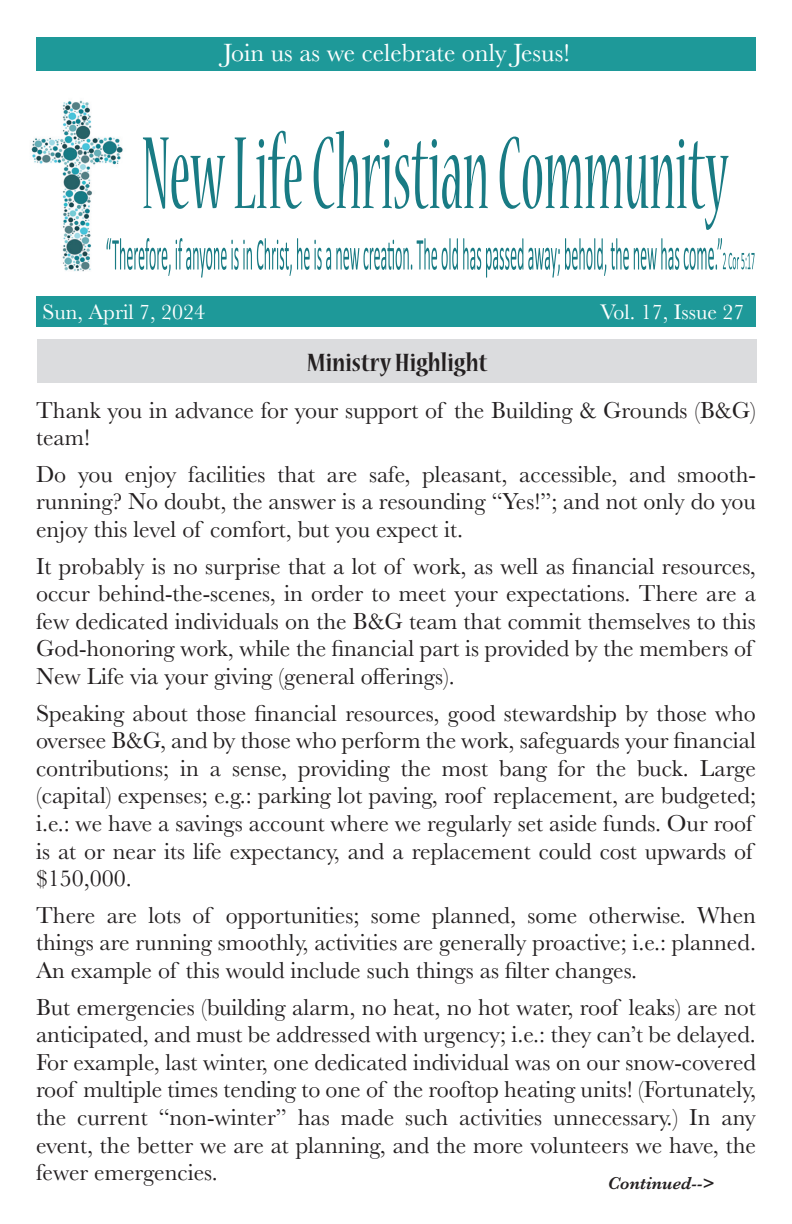
<style>
.page{position:relative;width:792px;height:1224px;background:#fff}
.page>*{position:absolute;margin:0;border:0;box-sizing:border-box;transform-origin:0 0}
.t1{font:700 condensed 27.8px "Nueva Std";color:#231f20}
.t2{font:26px "Baskerville";color:#fff}
.t3{font:24px/27.6px "Baskerville";color:#231f20}
.t4{font:22px "Baskerville";color:#fff}
.t5{font:italic 600 18px "Baskerville";color:#231f20}
</style>
<div class="page">
<img style="left:31px;top:100px;width:92px;height:172px">
<svg style="left:143px;top:137px;width:82px;height:72px"></svg>
<svg style="left:235px;top:131px;width:67px;height:78px"></svg>
<svg style="left:314px;top:131px;width:174px;height:78px"></svg>
<svg style="left:500px;top:137px;width:229px;height:93px"></svg>
<svg style="left:107px;top:238px;width:648px;height:40px"></svg>
<div style="left:36px;top:37px;width:720px;height:34px;background:#1e9999"></div>
<div style="left:36px;top:296px;width:720px;height:30px;background:#1e9999"></div>
<div style="left:37px;top:340px;width:720px;height:43px;background:#dbdcde"></div>
<p class="t2" style="left:223px;top:36px;width:348px">Join us as we celebrate only Jesus!</p>
<p class="t4" style="left:42px;top:298px;width:164px">Sun, April 7, 2024</p>
<p class="t4" style="left:600px;top:298px;width:146px">Vol. 17, Issue 27</p>
<p class="t1" style="left:307px;top:350px;width:182px">Ministry Highlight</p>
<p class="t3" style="left:36px;top:396px;width:721px">Thank you in advance for your support of the Building &amp; Grounds (B&amp;G) team!</p>
<p class="t3" style="left:36px;top:461px;width:721px;text-align:justify">Do you enjoy facilities that are safe, pleasant, accessible, and smooth&shy;running? No doubt, the answer is a resounding “Yes!”; and not only do you enjoy this level of comfort, but you expect it.</p>
<p class="t3" style="left:36px;top:552px;width:722px">It probably is no surprise that a lot of work, as well as financial resources, occur behind-the-scenes, in order to meet your expectations. There are a few dedicated individuals on the B&amp;G team that commit themselves to this God-honoring work, while the financial part is provided by the members of New Life via your giving (general offerings).</p>
<p class="t3" style="left:36px;top:699px;width:722px">Speaking about those financial resources, good stewardship by those who oversee B&amp;G, and by those who perform the work, safeguards your financial contributions; in a sense, providing the most bang for the buck. Large (capital) expenses; e.g.: parking lot paving, roof replacement, are budgeted; i.e.: we have a savings account where we regularly set aside funds. Our roof is at or near its life expectancy, and a replacement could cost upwards of $150,000.</p>
<p class="t3" style="left:36px;top:902px;width:722px;text-align:justify">There are lots of opportunities; some planned, some otherwise. When things are running smoothly, activities are generally proactive; i.e.: planned.<br>An example of this would include such things as filter changes.</p>
<p class="t3" style="left:36px;top:993px;width:722px;text-align:justify">But emergencies (building alarm, no heat, no hot water, roof leaks) are not anticipated, and must be addressed with urgency; i.e.: they can’t be delayed.<br>For example, last winter, one dedicated individual was on our snow-covered roof multiple times tending to one of the rooftop heating units! (Fortunately, the current “non-winter” has made such activities unnecessary.) In any event, the better we are at planning, and the more volunteers we have, the fewer emergencies.</p>
<p class="t5" style="left:608px;top:1171px;width:108px">Continued--&gt;</p>
</div>
